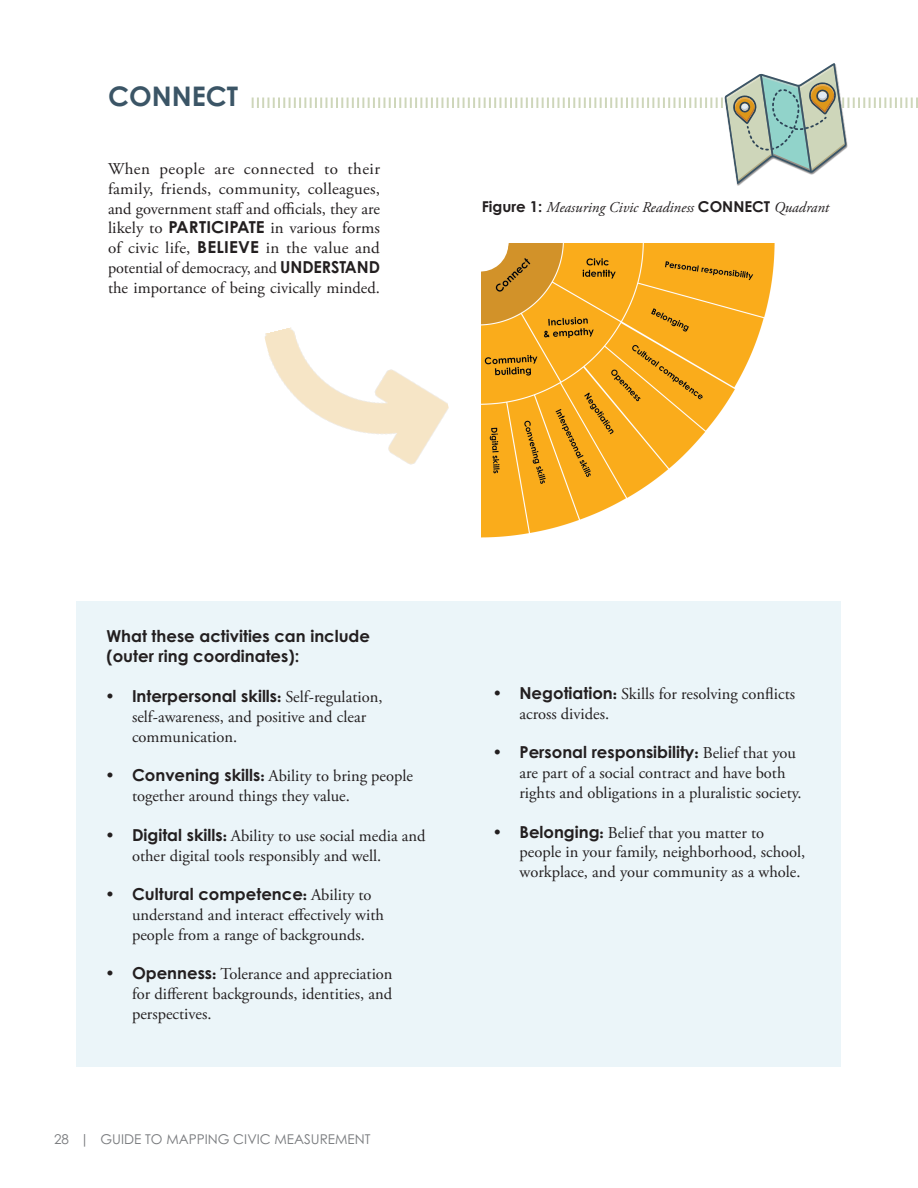
<style>
.page{position:relative;width:918px;height:1188px;background:#fff}
.page>*{position:absolute;margin:0;border:0;box-sizing:border-box;transform-origin:0 0}
.t1{font:700 27px "Century Gothic Pro";color:#3b5566}
.justified{font:16.5px/19.8px "Adobe Garamond Pro";color:#231f20}
.t2{font:700 16.5px/19.8px "Century Gothic Pro";color:#231f20}
.t3{font:italic 15px "Adobe Garamond Pro";color:#231f20}
.t4{font:13.5px "Century Gothic Pro";color:#787a7d}
.s1{font-family:"Century Gothic Pro";font-weight:700}
.s2{font-family:"Century Gothic Pro";font-weight:700;font-style:normal}
.s3{font-weight:700}
</style>
<div class="page">
<div style="left:77px;top:602px;width:764px;height:465px;background:#ebf5f9"></div>
<img style="left:482px;top:244px;width:293px;height:294px">
<svg style="left:481px;top:243px;width:31px;height:32px"></svg>
<svg style="left:252px;top:63px;width:666px;height:121px"></svg>
<img style="left:265px;top:327px;width:184px;height:138px">
<p class="t1" style="left:108px;top:80px;width:132px">CONNECT</p>
<p class="justified" style="left:108px;top:159px;width:274px;text-align:justify">When people are connected to their family, friends, community, colleagues, and government staff and officials, they are likely to <span class="s1">PARTICIPATE</span> in various forms of civic life, <span class="s1">BELIEVE</span> in the value and potential of democracy, and <span class="s1">UNDERSTAND </span>the importance of being civically minded.</p>
<p class="t3" style="left:482px;top:199px;width:349px"><span class="s2">Figure 1:</span> Measuring Civic Readiness <span class="s2">CONNECT</span> Quadrant</p>
<p class="t2" style="left:106px;top:626px;width:265px">What these activities can include (outer ring coordinates):</p>
<p class="justified" style="left:132px;top:688px;width:252px;text-indent:-27px"><span class="s1">• Interpersonal skills</span><span class="s3">:</span> Self-regulation, self-awareness, and positive and clear communication.</p>
<p class="justified" style="left:132px;top:767px;width:283px;text-indent:-27px"><span class="s1">• Convening skills</span><span class="s3">:</span> Ability to bring people together around things they value.</p>
<p class="justified" style="left:132px;top:826px;width:295px;text-indent:-27px"><span class="s1">• Digital skills</span><span class="s3">:</span> Ability to use social media and other digital tools responsibly and well.</p>
<p class="justified" style="left:132px;top:886px;width:253px;text-indent:-27px"><span class="s1">• Cultural competence</span><span class="s3">:</span> Ability to understand and interact effectively with people from a range of backgrounds.</p>
<p class="justified" style="left:132px;top:965px;width:262px;text-align:justify;text-indent:-27px"><span class="s1">• Openness</span><span class="s3">:</span> Tolerance and appreciation for different backgrounds, identities, and perspectives.</p>
<p class="t4" style="left:54px;top:1131px;width:318px">28 | GUIDE TO MAPPING CIVIC MEASUREMENT</p>
<p class="justified" style="left:519px;top:684px;width:277px;text-indent:-27px"><span class="s1">• Negotiation</span><span class="s3">:</span> Skills for resolving conflicts across divides.</p>
<p class="justified" style="left:519px;top:744px;width:284px;text-indent:-27px"><span class="s1">• Personal responsibility</span><span class="s3">:</span> Belief that you are part of a social contract and have both rights and obligations in a pluralistic society.</p>
<p class="justified" style="left:519px;top:823px;width:287px;text-indent:-27px"><span class="s1">• Belonging</span><span class="s3">:</span> Belief that you matter to people in your family, neighborhood, school, workplace, and your community as a whole.</p>
</div>
